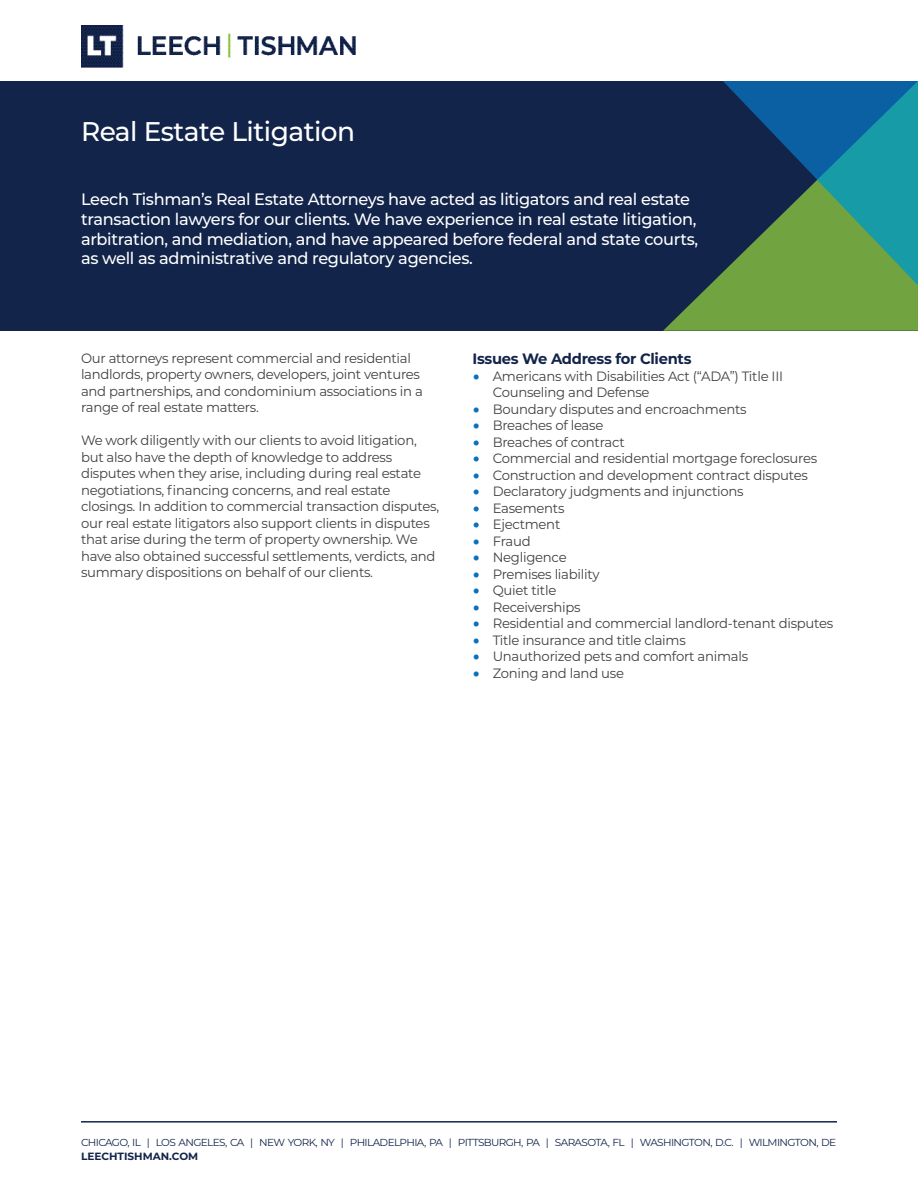
<style>
.page{position:relative;width:918px;height:1188px;background:#fff}
.page>*{position:absolute;margin:0;border:0;box-sizing:border-box;transform-origin:0 0}
.Name{font:500 27px "Montserrat";letter-spacing:-.02em;color:#fff}
.t1{font:500 16.5px/19.8px "Montserrat";letter-spacing:-.02em;color:#fff}
.Subheads{font:700 15px "Montserrat";letter-spacing:-.02em;color:#12244a}
.t2{font:13.5px/16.5px "Montserrat";letter-spacing:-.02em;color:#414042}
.t3{font:700 10.5px "Montserrat";color:#12244a}
.t4{font:10.2px "Montserrat";letter-spacing:-.06em;color:#12244a}
.s1{font-family:"Lato";color:#0970b9}
</style>
<div class="page">
<div style="left:0;top:81px;width:918px;height:249px;background:#12244a"></div>
<svg style="left:663px;top:272px;width:255px;height:59px;background:#629042"></svg>
<svg style="left:723px;top:81px;width:195px;height:204px"></svg>
<hr style="left:81px;top:1121px;width:756px;height:2px;background:#12244a">
<img style="left:81px;top:25px;width:274px;height:42px">
<p class="Name" style="left:81px;top:112px;width:276px">Real Estate Litigation</p>
<p class="t1" style="left:81px;top:189px;width:619px">Leech Tishman’s Real Estate Attorneys have acted as litigators and real estate transaction lawyers for our clients. We have experience in real estate litigation, arbitration, and mediation, and have appeared before federal and state courts, as well as administrative and regulatory agencies.</p>
<p class="t2" style="left:81px;top:349px;width:343px">Our attorneys represent commercial and residential landlords, property owners, developers, joint ventures and partnerships, and condominium associations in a range of real estate matters.</p>
<p class="t2" style="left:81px;top:432px;width:360px">We work diligently with our clients to avoid litigation, but also have the depth of knowledge to address disputes when they arise, including during real estate negotiations, financing concerns, and real estate closings. In addition to commercial transaction disputes, our real estate litigators also support clients in disputes that arise during the term of property ownership. We have also obtained successful settlements, verdicts, and summary dispositions on behalf of our clients.</p>
<p class="Subheads" style="left:472px;top:348px;width:221px">Issues We Address for Clients</p>
<p class="t2" style="left:493px;top:367px;width:292px;text-indent:-20px"><span class="s1">•</span> Americans with Disabilities Act (“ADA”) Title III<br>Counseling and Defense</p>
<p class="t2" style="left:472px;top:400px;width:276px"><span class="s1">•</span> Boundary disputes and encroachments</p>
<p class="t2" style="left:472px;top:417px;width:132px"><span class="s1">•</span> Breaches of lease</p>
<p class="t2" style="left:472px;top:433px;width:154px"><span class="s1">•</span> Breaches of contract</p>
<p class="t2" style="left:472px;top:450px;width:346px"><span class="s1">•</span> Commercial and residential mortgage foreclosures</p>
<p class="t2" style="left:472px;top:466px;width:337px"><span class="s1">•</span> Construction and development contract disputes</p>
<p class="t2" style="left:472px;top:483px;width:273px"><span class="s1">•</span> Declaratory judgments and injunctions</p>
<p class="t2" style="left:472px;top:499px;width:93px"><span class="s1">•</span> Easements</p>
<p class="t2" style="left:472px;top:516px;width:89px"><span class="s1">•</span> Ejectment</p>
<p class="t2" style="left:472px;top:532px;width:60px"><span class="s1">•</span> Fraud</p>
<p class="t2" style="left:472px;top:549px;width:96px"><span class="s1">•</span> Negligence</p>
<p class="t2" style="left:472px;top:565px;width:129px"><span class="s1">•</span> Premises liability</p>
<p class="t2" style="left:472px;top:582px;width:85px"><span class="s1">•</span> Quiet title</p>
<p class="t2" style="left:472px;top:598px;width:110px"><span class="s1">•</span> Receiverships</p>
<p class="t2" style="left:472px;top:615px;width:362px"><span class="s1">•</span> Residential and commercial landlord-tenant disputes</p>
<p class="t2" style="left:472px;top:631px;width:215px"><span class="s1">•</span> Title insurance and title claims</p>
<p class="t2" style="left:472px;top:648px;width:277px"><span class="s1">•</span> Unauthorized pets and comfort animals</p>
<p class="t2" style="left:472px;top:664px;width:153px"><span class="s1">•</span> Zoning and land use</p>
<p class="t4" style="left:81px;top:1135px;width:757px">CHICAGO, IL | LOS ANGELES, CA | NEW YORK, NY | PHILADELPHIA, PA | PITTSBURGH, PA | SARASOTA, FL | WASHINGTON, D.C. | WILMINGTON, DE</p>
<p class="t3" style="left:81px;top:1148px;width:119px">LEECHTISHMAN.COM</p>
</div>
